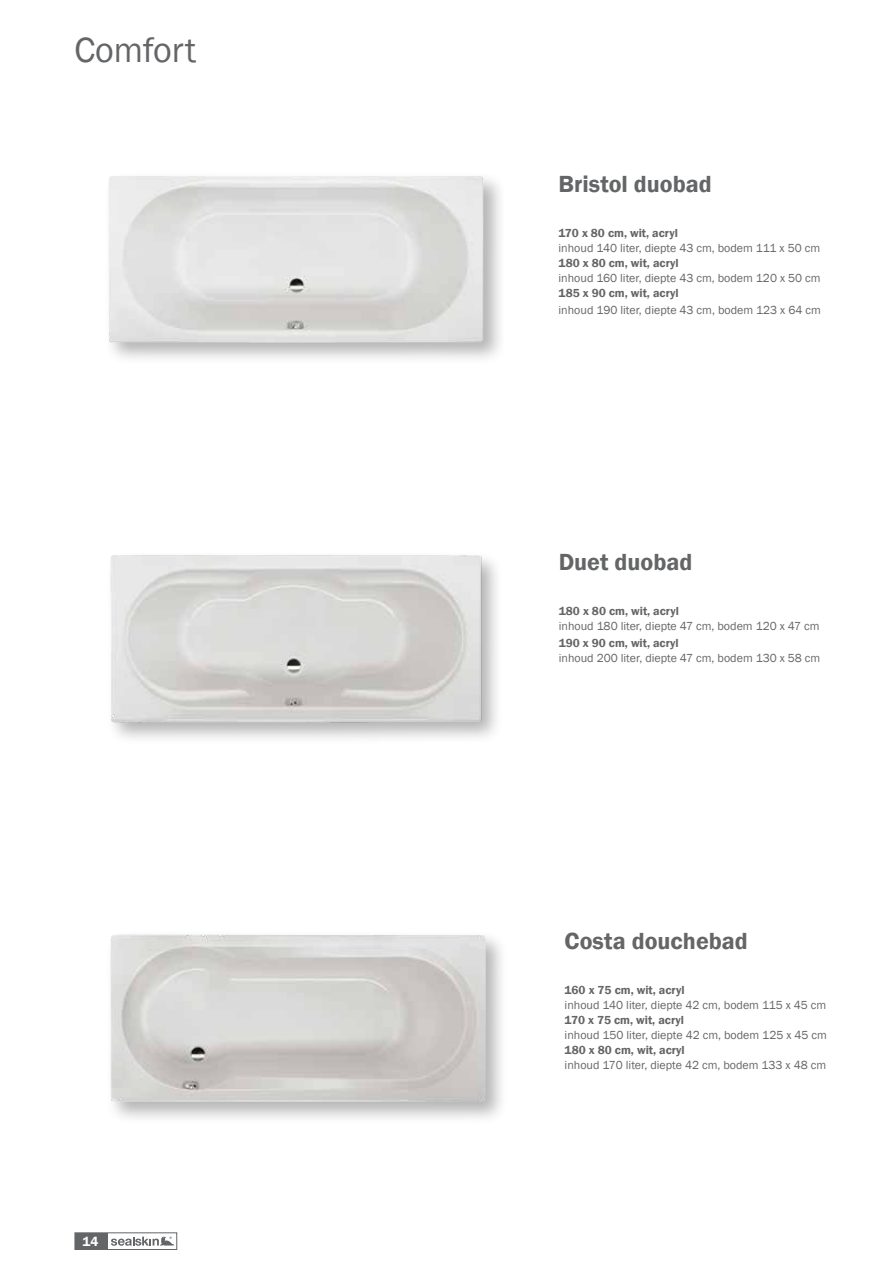
<style>
.page{position:relative;width:893px;height:1263px;background:#fff}
.page>*{position:absolute;margin:0;border:0;box-sizing:border-box;transform-origin:0 0}
.t1{font:36px "Franklin Gothic";color:#646567}
.t2{font:600 24px "Franklin Gothic";color:#646567}
.t3{font:600 13.5px "Franklin Gothic";color:#fff}
.t4{font:12px "Franklin Gothic";color:#646567}
.t5{font:600 12px "Franklin Gothic";color:#646567}
</style>
<div class="page">
<div style="left:106px;top:550px;width:398px;height:195px;background:#000;opacity:.3"></div>
<img style="left:111px;top:555px;width:372px;height:167px">
<div style="left:103px;top:171px;width:404px;height:195px;background:#000;opacity:.3"></div>
<img style="left:108px;top:176px;width:376px;height:167px">
<div style="left:105px;top:930px;width:404px;height:195px;background:#000;opacity:.3"></div>
<img style="left:110px;top:934px;width:376px;height:168px">
<div style="left:75px;top:1233px;width:32px;height:16px;background:#646567"></div>
<div style="left:75px;top:1232px;width:102px;height:18px;border:1px solid #646567"></div>
<svg style="left:111px;top:1236px;width:63px;height:10px"></svg>
<h1 class="t1" style="left:74px;top:28px;width:123px">Comfort</h1>
<p class="t3" style="left:82px;top:1233px;width:17px">14</p>
<h2 class="t2" style="left:558px;top:170px;width:155px">Bristol duobad</h2>
<p class="t5" style="left:558px;top:226px;width:121px">170 x 80 cm, wit, acryl</p>
<p class="t4" style="left:558px;top:241px;width:263px">inhoud 140 liter, diepte 43 cm, bodem 111 x 50 cm</p>
<p class="t5" style="left:558px;top:256px;width:122px">180 x 80 cm, wit, acryl</p>
<p class="t4" style="left:558px;top:271px;width:264px">inhoud 160 liter, diepte 43 cm, bodem 120 x 50 cm</p>
<p class="t5" style="left:558px;top:286px;width:122px">185 x 90 cm, wit, acryl</p>
<p class="t4" style="left:558px;top:302px;width:264px">inhoud 190 liter, diepte 43 cm, bodem 123 x 64 cm</p>
<h2 class="t2" style="left:559px;top:547px;width:135px">Duet duobad</h2>
<p class="t5" style="left:559px;top:604px;width:122px">180 x 80 cm, wit, acryl</p>
<p class="t4" style="left:559px;top:619px;width:262px">inhoud 180 liter, diepte 47 cm, bodem 120 x 47 cm</p>
<p class="t5" style="left:559px;top:635px;width:121px">190 x 90 cm, wit, acryl</p>
<p class="t4" style="left:559px;top:650px;width:263px">inhoud 200 liter, diepte 47 cm, bodem 130 x 58 cm</p>
<h2 class="t2" style="left:565px;top:926px;width:185px">Costa douchebad</h2>
<p class="t5" style="left:565px;top:983px;width:121px">160 x 75 cm, wit, acryl</p>
<p class="t4" style="left:565px;top:998px;width:263px">inhoud 140 liter, diepte 42 cm, bodem 115 x 45 cm</p>
<p class="t5" style="left:565px;top:1013px;width:121px">170 x 75 cm, wit, acryl</p>
<p class="t4" style="left:565px;top:1028px;width:264px">inhoud 150 liter, diepte 42 cm, bodem 125 x 45 cm</p>
<p class="t5" style="left:565px;top:1043px;width:122px">180 x 80 cm, wit, acryl</p>
<p class="t4" style="left:565px;top:1058px;width:263px">inhoud 170 liter, diepte 42 cm, bodem 133 x 48 cm</p>
</div>
